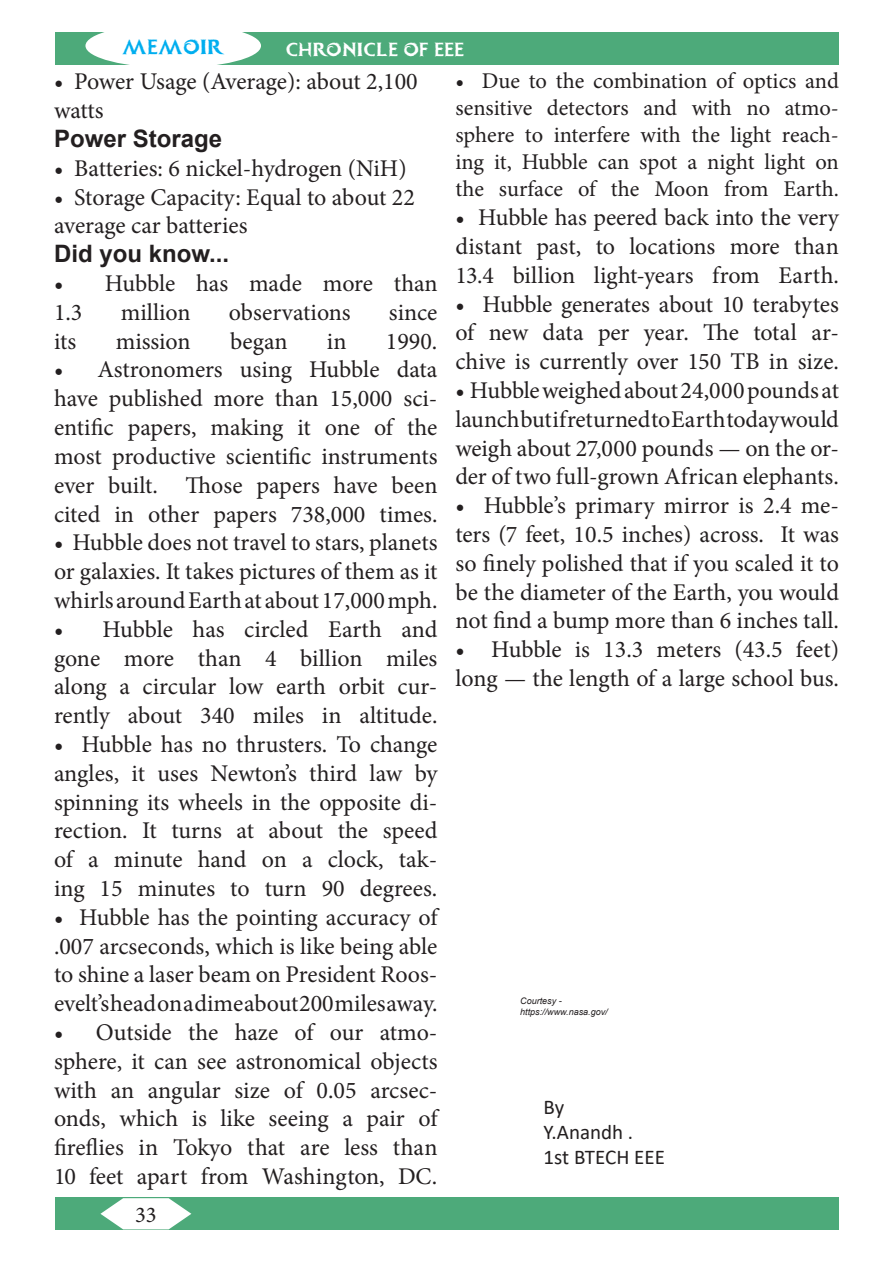
<style>
.page{position:relative;width:893px;height:1263px;background:#fff}
.page>*{position:absolute;margin:0;border:0;box-sizing:border-box;transform-origin:0 0}
.t1{font:24px/28.8px "Minion Pro";color:#231f20;text-align:justify}
.EXT1_HEAD{font:700 24px "Arial";color:#231f20}
.t2{font:22.5px/27px "Minion Pro";color:#231f20;text-align:justify}
.names{font:21px "Calibri";color:#231f20}
.t3{font:19.5px "Frozito";color:#00aeef}
.t4{font:18px "Frozito";color:#fff}
.COURTESY{font:italic 9px "Arial";color:#231f20}
</style>
<div class="page">
<div style="left:55px;top:32px;width:783px;height:33px;background:#4daa7a"></div>
<div style="left:85px;top:24px;width:176px;height:44px;background:#fff;border-radius:50%"></div>
<div style="left:55px;top:1197px;width:783px;height:33px;background:#4daa7a"></div>
<svg style="left:100px;top:1198px;width:91px;height:31px"></svg>
<p class="t3" style="left:123px;top:39px;width:105px">MEMOIR</p>
<p class="t4" style="left:286px;top:42px;width:180px">CHRONICLE OF EEE</p>
<p class="t1" style="left:54px;top:68px;width:365px">• Power Usage (Average): about 2,100 watts</p>
<p class="EXT1_HEAD" style="left:54px;top:122px;width:170px">Power Storage</p>
<p class="t1" style="left:54px;top:154px;width:354px">• Batteries: 6 nickel-hydrogen (NiH)</p>
<p class="t1" style="left:54px;top:183px;width:362px">• Storage Capacity: Equal to about 22 average car batteries</p>
<p class="EXT1_HEAD" style="left:54px;top:237px;width:177px">Did you know...</p>
<p class="t1" style="left:54px;top:269px;width:385px">• Hubble has made more than<br>1.3</p>
<p class="t2" style="left:455px;top:68px;width:385px">• Due to the combination of optics and sensitive detectors and with no atmo&shy;sphere to interfere with the light reach&shy;ing it, Hubble can spot a night light on the surface of the Moon from Earth.</p>
<p class="t1" style="left:455px;top:203px;width:385px">• Hubble has peered back into the very distant past, to locations more than 13.4 billion light-years from Earth.</p>
<p class="t1" style="left:455px;top:290px;width:385px">• Hubble generates about 10 terabytes of new data per year. The total ar&shy;chive is currently over 150 TB in size.</p>
<p class="t1" style="left:455px;top:376px;width:385px">• Hubble weighed about 24,000 pounds at launch but if returned to Earth today would weigh about 27,000 pounds — on the or&shy;der of two full-grown African elephants.</p>
<p class="t1" style="left:455px;top:491px;width:385px">• Hubble’s primary mirror is 2.4 me&shy;ters (7 feet, 10.5 inches) across. It was so finely polished that if you scaled it to be the diameter of the Earth, you would not find a bump more than 6 inches tall.</p>
<p class="t1" style="left:455px;top:635px;width:385px">• Hubble is 13.3 meters (43.5 feet) long — the length of a large school bus.</p>
<p class="t1" style="left:121px;top:298px;width:71px">million</p>
<p class="t1" style="left:229px;top:298px;width:123px">observations</p>
<p class="t1" style="left:389px;top:298px;width:50px">since</p>
<p class="t1" style="left:54px;top:327px;width:24px">its</p>
<p class="t1" style="left:116px;top:327px;width:77px">mission</p>
<p class="t1" style="left:230px;top:327px;width:59px">began</p>
<p class="t1" style="left:327px;top:327px;width:21px">in</p>
<p class="t1" style="left:386px;top:327px;width:53px">1990.</p>
<p class="t1" style="left:54px;top:356px;width:385px">• Astronomers using Hubble data have published more than 15,000 sci&shy;entific papers, making it one of the most productive scientific instruments ever built. Those papers have been cited in other papers 738,000 times.</p>
<p class="t1" style="left:54px;top:528px;width:385px">• Hubble does not travel to stars, planets or galaxies. It takes pictures of them as it whirls around Earth at about 17,000 mph.</p>
<p class="t1" style="left:54px;top:615px;width:385px">• Hubble has circled Earth and gone more than 4 billion miles along a circular low earth orbit cur&shy;rently about 340 miles in altitude.</p>
<p class="t1" style="left:54px;top:730px;width:385px">• Hubble has no thrusters. To change angles, it uses Newton’s third law by spinning its wheels in the opposite di&shy;rection. It turns at about the speed of a minute hand on a clock, tak&shy;ing 15 minutes to turn 90 degrees.</p>
<p class="t1" style="left:54px;top:903px;width:385px">• Hubble has the pointing accuracy of .007 arcseconds, which is like being able to shine a laser beam on President Roos&shy;evelt’s head on a dime about 200 miles away.</p>
<p class="t1" style="left:54px;top:1018px;width:385px">• Outside the haze of our atmo&shy;sphere, it can see astronomical objects with an angular size of 0.05 arcsec&shy;onds, which is like seeing a pair of fireflies in Tokyo that are less than 10 feet apart from Washington, DC.</p>
<p class="COURTESY" style="left:520px;top:995px;width:43px">Courtesy -</p>
<p class="COURTESY" style="left:520px;top:1006px;width:89px">https://www.nasa.gov/</p>
<p class="names" style="left:544px;top:1092px;width:22px">By</p>
<p class="names" style="left:544px;top:1117px;width:91px">Y.Anandh .</p>
<p class="names" style="left:544px;top:1143px;width:123px">1st BTECH EEE</p>
<p class="t2" style="left:135px;top:1202px;width:23px">33</p>
</div>
